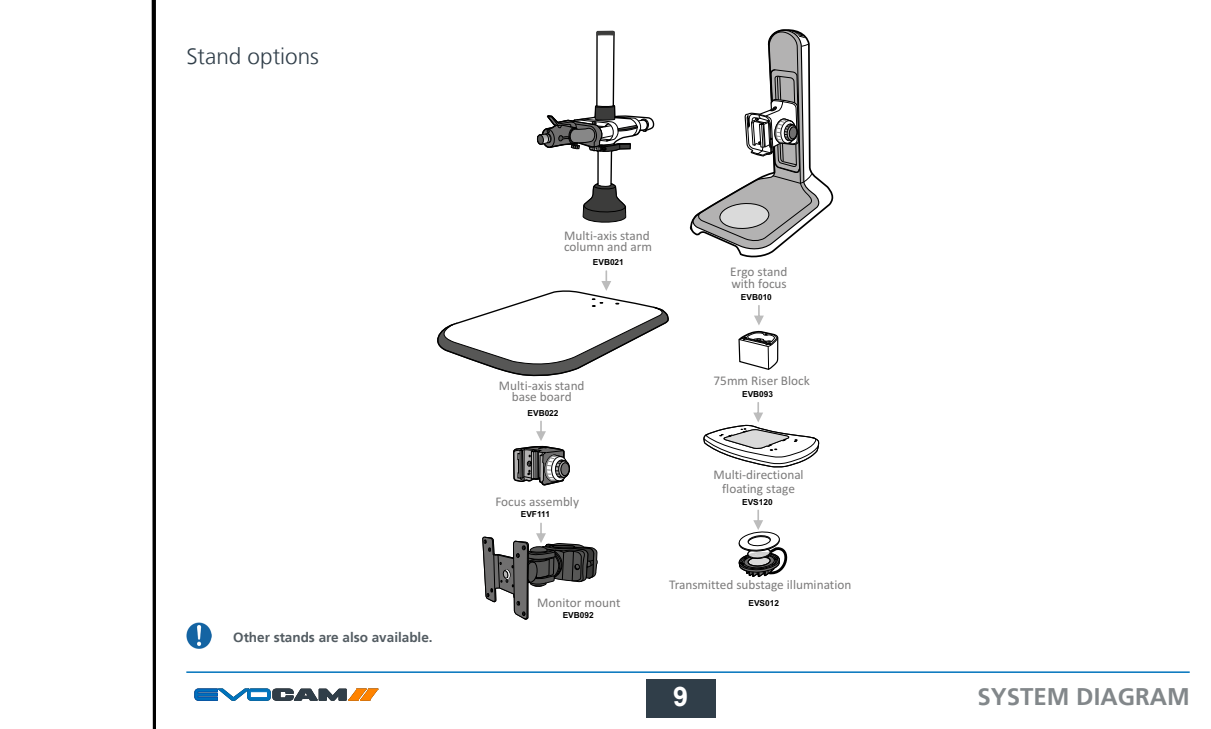
<style>
.page{position:relative;width:1211px;height:729px;background:#fff}
.page>*{position:absolute;margin:0;border:0;box-sizing:border-box;transform-origin:0 0}
.t1{font:700 27px "Arial";color:#fff}
.t2{font:700 24px "Frutiger LT";color:#82878a}
.t3{font:300 22.5px "Frutiger LT";color:#303e49}
.t4{font:700 13.5px "Frutiger LT";color:#535c62}
.t5{font:13.2px/11.6px "Calibri";color:#7c7b7b}
.t6{font:700 8.25px "Arial";color:#000}
</style>
<div class="page">
<svg style="left:151px;top:0;width:2px;height:729px"></svg>
<hr style="left:153px;top:0;width:3px;height:729px;background:#000">
<div style="left:646px;top:679px;width:69px;height:38px;background:#303e49"></div>
<div style="left:247px;top:689px;width:23px;height:11px;background:#0777be;border-radius:3px"></div>
<div style="left:247px;top:689px;width:23px;height:11px;border:1px solid #0073bc;border-radius:3px"></div>
<div style="left:250px;top:691px;width:17px;height:6px;background:#fff"></div>
<div style="left:250px;top:691px;width:17px;height:6px;border:1px solid #0073bc"></div>
<svg style="left:195px;top:688px;width:54px;height:12px"></svg>
<svg style="left:273px;top:688px;width:105px;height:13px"></svg>
<hr style="left:186px;top:671px;width:1003px;height:2px;background:#0073bc">
<img style="left:186px;top:623px;width:26px;height:25px">
<svg style="left:703px;top:402px;width:116px;height:66px"></svg>
<svg style="left:738px;top:509px;width:50px;height:68px"></svg>
<svg style="left:689px;top:29px;width:145px;height:229px"></svg>
<svg style="left:513px;top:420px;width:56px;height:65px"></svg>
<svg style="left:437px;top:270px;width:232px;height:107px"></svg>
<svg style="left:536px;top:30px;width:119px;height:193px"></svg>
<svg style="left:482px;top:522px;width:115px;height:97px"></svg>
<svg style="left:738px;top:305px;width:40px;height:65px"></svg>
<h3 class="t3" style="left:186px;top:43px;width:134px">Stand options</h3>
<p class="t4" style="left:233px;top:629px;width:201px">Other stands are also available.</p>
<p class="t5" style="left:564px;top:230px;width:89px">Multi-axis stand column and arm</p>
<p class="t6" style="left:592px;top:257px;width:32px">EVB021</p>
<p class="t5" style="left:730px;top:267px;width:59px;line-height:12.1px">Ergo stand with focus</p>
<p class="t6" style="left:740px;top:292px;width:32px">EVB010</p>
<p class="t5" style="left:499px;top:381px;width:87px;text-align:center">Multi-axis stand base board</p>
<p class="t6" style="left:527px;top:407px;width:32px">EVB022</p>
<p class="t5" style="left:495px;top:496px;width:85px">Focus assembly</p>
<p class="t6" style="left:520px;top:508px;width:31px">EVF111</p>
<p class="t5" style="left:537px;top:598px;width:85px">Monitor mount</p>
<p class="t6" style="left:562px;top:610px;width:32px">EVB092</p>
<p class="t5" style="left:713px;top:376px;width:98px">75mm Riser Block</p>
<p class="t6" style="left:742px;top:389px;width:32px">EVB093</p>
<p class="t5" style="left:713px;top:469px;width:91px">Multi-directional</p>
<p class="t5" style="left:722px;top:484px;width:74px">floating stage</p>
<p class="t6" style="left:742px;top:496px;width:32px">EVS120</p>
<p class="t5" style="left:669px;top:579px;width:184px">Transmitted substage illumination</p>
<p class="t6" style="left:748px;top:597px;width:32px">EVS012</p>
<h1 class="t1" style="left:673px;top:678px;width:17px">9</h1>
<h2 class="t2" style="left:977px;top:682px;width:214px">SYSTEM DIAGRAM</h2>
</div>
